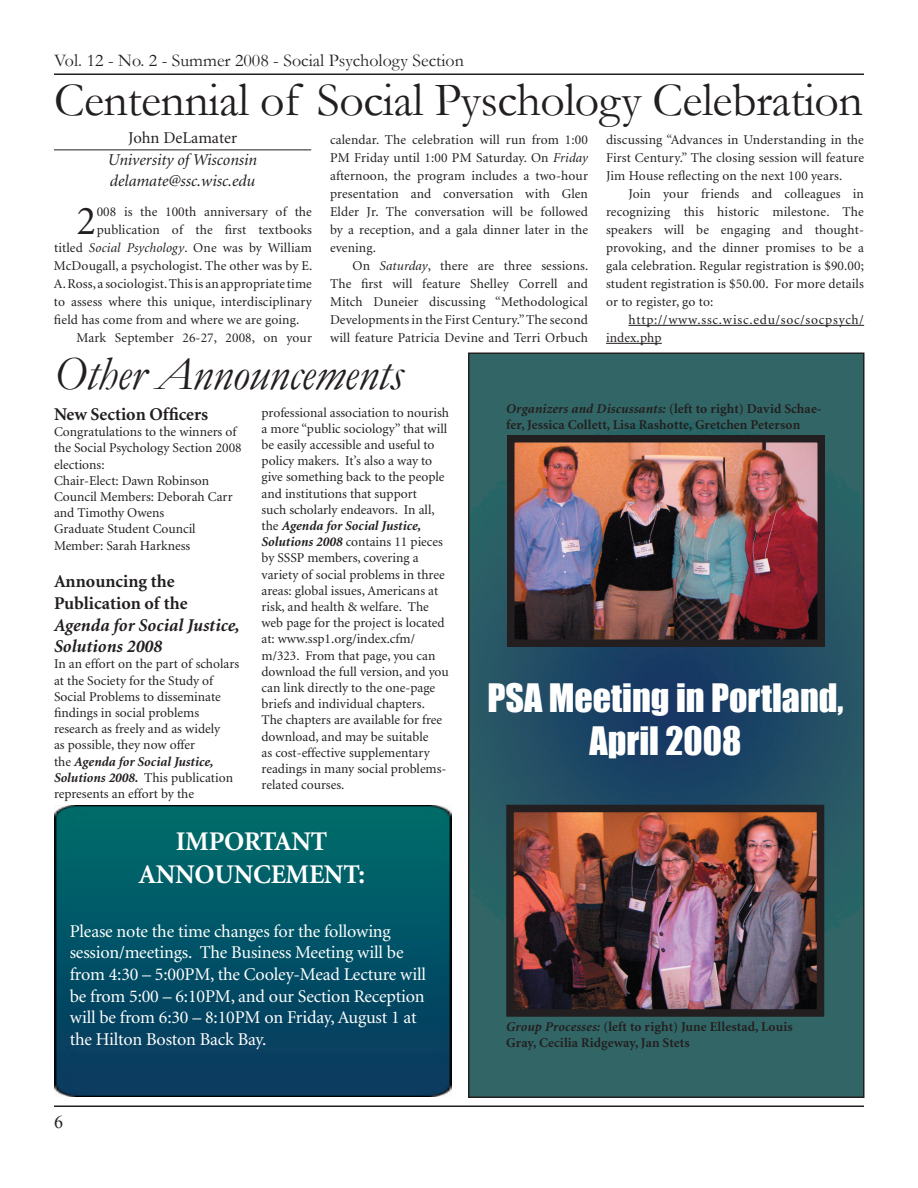
<style>
.page{position:relative;width:918px;height:1188px;background:#fff}
.page>*{position:absolute;margin:0;border:0;box-sizing:border-box;transform-origin:0 0}
.t1{font:48px "Garamond";letter-spacing:-.01em;color:#231f20}
.t2{font:italic 48px "Garamond";letter-spacing:-.01em;color:#231f20}
.t3{font:41.25px "Minion";color:#231f20}
.t4{font:36px/43.2px "Impact";color:#fff;text-align:center}
.t5{font:700 27px/32.4px "Minion";letter-spacing:-.01em;color:#fff;text-align:center}
.t6{font:18px/21.6px "Minion";letter-spacing:-.01em;color:#fff}
.t7{font:700 18px/21.6px "Minion";color:#231f20}
.t8{font:18px "Garamond";color:#231f20}
.t9{font:italic 700 18px/21.6px "Minion";color:#231f20}
.t10{font:18px "Times New Roman";color:#231f20}
.t11{font:italic 16.5px/21px "Minion";color:#231f20}
.t12{font:16.5px "Minion";color:#231f20}
.t13{font:13.5px/16.2px "Minion";color:#231f20;text-align:justify}
.t14{font:700 13.5px/16.2px "Minion";letter-spacing:.01em;color:#231f20}
.t15{font:13.5px/18px "Minion";letter-spacing:.055em;color:#231f20}
.s1{font-style:italic}
.s2{font-weight:700;font-style:italic}
</style>
<div class="page">
<hr style="left:54px;top:73px;width:810px;height:2px;background:#231f20">
<hr style="left:54px;top:1106px;width:810px;height:1px;background:#231f20">
<hr style="left:628px;top:325px;width:236px;height:1px;background:#231f20">
<hr style="left:606px;top:343px;width:56px;height:1px;background:#231f20">
<hr style="left:54px;top:150px;width:257px;height:1px;background:#231f20">
<img style="left:471px;top:356px;width:390px;height:739px">
<div style="left:468px;top:353px;width:396px;height:745px;border:2px solid #231f20"></div>
<img style="left:516px;top:444px;width:300px;height:194px">
<div style="left:507px;top:435px;width:318px;height:212px;border:8px solid #231f20"></div>
<img style="left:515px;top:814px;width:300px;height:194px">
<div style="left:506px;top:805px;width:318px;height:212px;border:8px solid #231f20"></div>
<img style="left:54px;top:806px;width:397px;height:290px">
<h3 class="t8" style="left:54px;top:48px;width:412px">Vol. 12 - No. 2 - Summer 2008 - Social Psychology Section</h3>
<h1 class="t1" style="left:54px;top:68px;width:811px">Centennial of Social Pyschology Celebration</h1>
<p class="t12" style="left:128px;top:129px;width:110px">John DeLamater</p>
<p class="t11" style="left:108px;top:150px;width:151px">University of Wisconsin delamate@ssc.wisc.edu</p>
<p class="t13" style="left:606px;top:131px;width:260px;line-height:18px">discussing “Advances in Understanding in the First Century.” The closing session will feature Jim House reflecting on the next 100 years.</p>
<p class="t13" style="left:606px;top:185px;width:260px;line-height:18px;text-indent:23px">Join your friends and colleagues in recognizing this historic milestone. The speakers will be engaging and thought&shy;provoking, and the dinner promises to be a gala celebration. Regular registration is $90.00; student registration is $50.00. For more details or to register, go to:</p>
<p class="t15" style="left:606px;top:311px;width:259px;text-indent:23px">http://www.ssc.wisc.edu/soc/socpsych/ index.php</p>
<p class="t13" style="left:330px;top:131px;width:260px;line-height:18px">calendar. The celebration will run from 1:00<br>PM Friday until 1:00 PM Saturday. On <span class="s1">Friday </span>afternoon, the program includes a two-hour presentation and conversation with Glen Elder Jr. The conversation will be followed by a reception, and a gala dinner later in the evening.</p>
<p class="t13" style="left:330px;top:257px;width:260px;line-height:18px;text-indent:23px">On <span class="s1">Saturday</span>, there are three sessions.<br>The first will feature Shelley Correll and Mitch Duneier discussing “Methodological Developments in the First Century.” The second will feature Patricia Devine and Terri Orbuch</p>
<h2 class="t3" style="left:76px;top:201px;width:21px">2</h2>
<p class="t13" style="left:97px;top:204px;width:217px">008 is the 100th anniversary of the</p>
<p class="t13" style="left:97px;top:222px;width:217px">publication of the first textbooks</p>
<p class="t13" style="left:54px;top:240px;width:260px">titled <span class="s1">Social Psychology</span>. One was by William</p>
<p class="t13" style="left:54px;top:258px;width:260px">McDougall, a psychologist. The other was by E.</p>
<p class="t13" style="left:54px;top:276px;width:259px">A. Ross, a sociologist. This is an appropriate time</p>
<p class="t13" style="left:54px;top:294px;width:260px">to assess where this unique, interdisciplinary</p>
<p class="t13" style="left:54px;top:312px;width:247px">field has come from and where we are going.</p>
<p class="t13" style="left:77px;top:330px;width:237px">Mark September 26-27, 2008, on your</p>
<h1 class="t2" style="left:54px;top:342px;width:351px">Other Announcements</h1>
<h3 class="t7" style="left:54px;top:404px;width:156px">New Section Officers</h3>
<p class="t13" style="left:54px;top:424px;width:189px;text-align:left">Congratulations to the winners of the Social Psychology Section 2008 elections:<br>Chair-Elect: Dawn Robinson<br>Council Members: Deborah Carr and Timothy Owens<br>Graduate Student Council<br>Member: Sarah Harkness</p>
<h3 class="t7" style="left:54px;top:571px;width:135px">Announcing the<br>Publication of the</h3>
<h3 class="t9" style="left:54px;top:615px;width:187px">Agenda for Social Justice,<br>Solutions 2008</h3>
<p class="t13" style="left:54px;top:657px;width:187px;text-align:left">In an effort on the part of scholars at the Society for the Study of<br>Social Problems to disseminate findings in social problems research as freely and as widely<br>as possible, they now offer<br>the <span class="s2">Agenda for Social Justice,<br>Solutions 2008.</span> This publication represents an effort by the</p>
<p class="t13" style="left:262px;top:405px;width:189px;text-align:left">professional association to nourish a more “public sociology” that will be easily accessible and useful to policy makers. It’s also a way to give something back to the people and institutions that support<br>such scholarly endeavors. In all, the <span class="s2">Agenda for Social Justice,<br>Solutions 2008</span> contains 11 pieces by SSSP members, covering a variety of social problems in three areas: global issues, Americans at risk, and health &amp; welfare. The web page for the project is located at: www.ssp1.org/index.cfm/ m/323. From that page, you can download the full version, and you can link directly to the one-page briefs and individual chapters.<br>The chapters are available for free download, and may be suitable<br>as cost-effective supplementary readings in many social problems&shy;related courses.</p>
<h3 class="t5" style="left:138px;top:826px;width:228px">IMPORTANT<br>ANNOUNCEMENT:</h3>
<p class="t6" style="left:70px;top:921px;width:358px">Please note the time changes for the following session/meetings. The Business Meeting will be from 4:30 – 5:00PM, the Cooley-Mead Lecture will be from 5:00 – 6:10PM, and our Section Reception will be from 6:30 – 8:10PM on Friday, August 1 at the Hilton Boston Back Bay.</p>
<h3 class="t10" style="left:54px;top:1110px;width:10px">6</h3>
<p class="t14" style="left:506px;top:401px;width:317px"><span class="s1">Organizers and Discussants:</span> (left to right) David Schae&shy;fer, Jessica Collett, Lisa Rashotte, Gretchen Peterson</p>
<h3 class="t4" style="left:487px;top:675px;width:358px">PSA Meeting in Portland,<br>April 2008</h3>
<p class="t14" style="left:506px;top:1019px;width:288px"><span class="s1">Group Processes:</span> (left to right) June Ellestad, Louis<br>Gray, Cecilia Ridgeway, Jan Stets</p>
</div>
